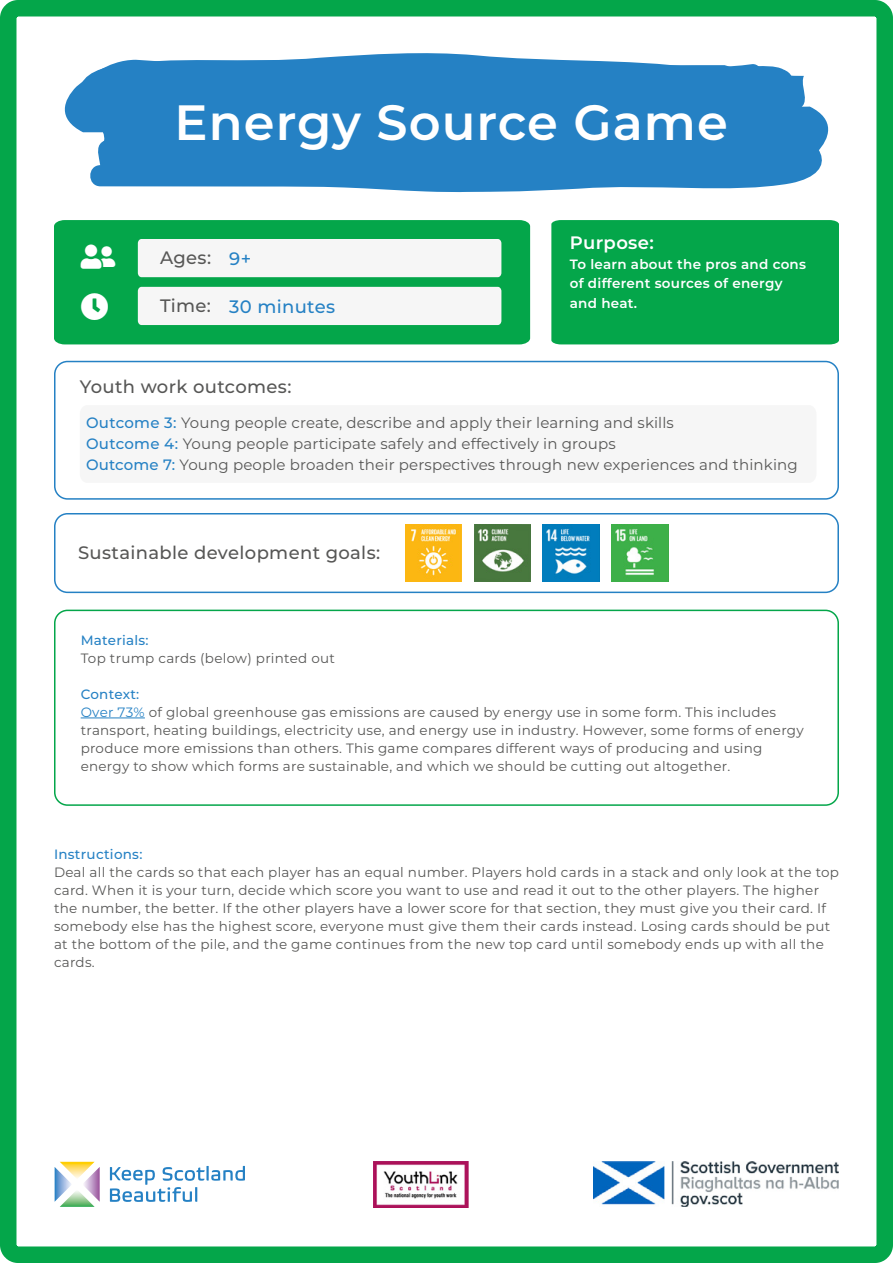
<style>
.page{position:relative;width:893px;height:1263px;background:#fff}
.page>*{position:absolute;margin:0;border:0;box-sizing:border-box;transform-origin:0 0}
.t1{font:600 49.5px "Montserrat";letter-spacing:.02em;color:#fff}
.t2{font:27.75px "Font Awesome 5 Pro Solid";color:#fff}
.t3{font:500 18px "Montserrat";letter-spacing:.02em;color:#575756}
.t4{font:500 18px "Montserrat";letter-spacing:.02em;color:#2581c4}
.t5{font:600 18px "Montserrat";letter-spacing:.02em;color:#fff}
.t6{font:15px/21px "Montserrat";letter-spacing:.01em;color:#575756}
.t7{font:13.5px/18px "Montserrat";letter-spacing:.02em;color:#575756}
.t8{font:600 13.5px/19.5px "Montserrat";letter-spacing:.02em;color:#fff}
.t9{font:500 13.5px "Montserrat";letter-spacing:.02em;color:#2581c4}
.s1{font-weight:500;color:#2581c4}
.s2{color:#2581c4}
</style>
<div class="page">
<div style="left:0;top:0;width:893px;height:1263px;border:16px solid #04a64a;border-radius:10px"></div>
<svg style="left:55px;top:1162px;width:45px;height:45px"></svg>
<svg style="left:110px;top:1166px;width:135px;height:36px"></svg>
<img style="left:373px;top:1161px;width:95px;height:47px">
<img style="left:593px;top:1161px;width:246px;height:46px">
<svg style="left:132px;top:53px;width:429px;height:7px"></svg>
<svg style="left:65px;top:60px;width:763px;height:118px;fill:#2581c4"></svg>
<div style="left:322px;top:61px;width:441px;height:29px;background:#2581c4"></div>
<svg style="left:87px;top:138px;width:720px;height:54px"></svg>
<div style="left:551px;top:220px;width:288px;height:124px;background:#04a64a"></div>
<div style="left:54px;top:220px;width:476px;height:124px;background:#04a64a"></div>
<div style="left:138px;top:239px;width:363px;height:38px;background:#f6f6f6;border-radius:4px"></div>
<div style="left:138px;top:287px;width:363px;height:38px;background:#f6f6f6;border-radius:4px"></div>
<div style="left:54px;top:361px;width:785px;height:139px;border:2px solid #2581c4;border-radius:13px"></div>
<div style="left:54px;top:513px;width:785px;height:80px;border:2px solid #2581c4;border-radius:13px"></div>
<img style="left:405px;top:525px;width:57px;height:56px">
<img style="left:612px;top:525px;width:56px;height:56px">
<img style="left:474px;top:525px;width:57px;height:56px">
<img style="left:543px;top:525px;width:56px;height:56px">
<div style="left:54px;top:610px;width:785px;height:196px;border:2px solid #04a64a;border-radius:13px"></div>
<hr style="left:81px;top:717px;width:64px;height:1px;background:#2581c4">
<svg style="left:81px;top:244px;width:34px;height:25px"></svg>
<svg style="left:81px;top:293px;width:27px;height:27px"></svg>
<h1 class="t1" style="left:175px;top:87px;width:555px">Energy Source Game</h1>
<h2 class="t2" style="left:81px;top:243px;width:36px">◆▲■▲</h2>
<h3 class="t4" style="left:229px;top:246px;width:24px">9+</h3>
<h3 class="t4" style="left:229px;top:294px;width:108px">30 minutes</h3>
<h3 class="t3" style="left:160px;top:245px;width:53px">Ages:</h3>
<h3 class="t3" style="left:160px;top:293px;width:52px">Time:</h3>
<h3 class="t3" style="left:80px;top:374px;width:213px">Youth work outcomes:</h3>
<h3 class="t5" style="left:570px;top:230px;width:86px">Purpose:</h3>
<p class="t8" style="left:570px;top:254px;width:238px">To learn about the pros and cons of different sources of energy and heat.</p>
<p class="t6" style="left:86px;top:412px;width:713px"><span class="s1">Outcome 3:</span> Young people create, describe and apply their learning and skills<br><span class="s1">Outcome 4:</span> Young people participate safely and effectively in groups<br><span class="s1">Outcome 7:</span> Young people broaden their perspectives through new experiences and thinking</p>
<h3 class="t3" style="left:78px;top:540px;width:304px">Sustainable development goals:</h3>
<p class="t9" style="left:81px;top:630px;width:69px">Materials:</p>
<p class="t7" style="left:81px;top:648px;width:256px">Top trump cards (below) printed out</p>
<p class="t7" style="left:81px;top:684px;width:724px"><span class="s1">Context:<br></span><span class="s2">Over 73%</span> of global greenhouse gas emissions are caused by energy use in some form. This includes transport, heating buildings, electricity use, and energy use in industry. However, some forms of energy produce more emissions than others. This game compares different ways of producing and using energy to show which forms are sustainable, and which we should be cutting out altogether.</p>
<p class="t9" style="left:54px;top:845px;width:90px">Instructions:</p>
<p class="t7" style="left:54px;top:863px;width:787px">Deal all the cards so that each player has an equal number. Players hold cards in a stack and only look at the top card. When it is your turn, decide which score you want to use and read it out to the other players. The higher the number, the better. If the other players have a lower score for that section, they must give you their card. If somebody else has the highest score, everyone must give them their cards instead. Losing cards should be put at the bottom of the pile, and the game continues from the new top card until somebody ends up with all the cards.</p>
</div>
